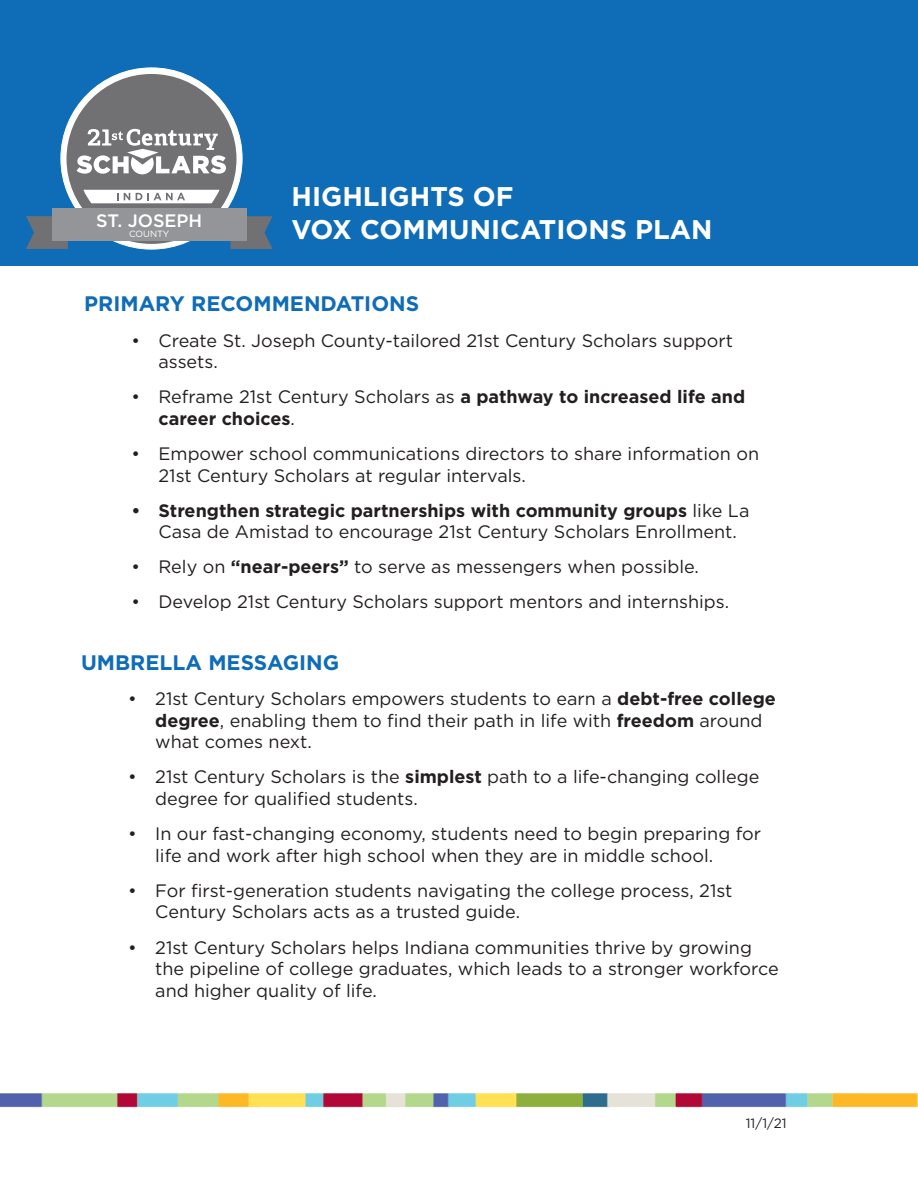
<style>
.page{position:relative;width:918px;height:1188px;background:#fff}
.page>*{position:absolute;margin:0;border:0;box-sizing:border-box;transform-origin:0 0}
.t1{font:700 27px "Gotham HTF";color:#fff}
.t2{font:700 21px "Gotham HTF";color:#0f6cb6}
.t3{font:18px/21.6px "Gotham HTF";color:#231f20}
.t4{font:700 18px/21.6px "Gotham HTF";color:#231f20}
.t5{font:500 18px "Gotham HTF";color:#fff}
.t6{font:13.5px "Gotham HTF";color:#231f20}
.t7{font:9px "Gotham HTF";color:#fff}
.s1{font-weight:400}
.s2{font-weight:700}
</style>
<div class="page">
<div style="left:0;top:0;width:918px;height:266px;background:#0f6cb6"></div>
<img style="left:0;top:1093px;width:918px;height:15px">
<div style="left:61px;top:68px;width:182px;height:182px;background:#fff;border:1px solid #fff;border-radius:50%"></div>
<div style="left:67px;top:74px;width:169px;height:170px;background:#717073;border-radius:50%"></div>
<svg style="left:83px;top:190px;width:137px;height:13px;background:#e7e7e8"></svg>
<svg style="left:77px;top:129px;width:149px;height:45px"></svg>
<svg style="left:26px;top:216px;width:42px;height:33px"></svg>
<svg style="left:231px;top:216px;width:42px;height:33px"></svg>
<div style="left:52px;top:208px;width:195px;height:33px;background:#939598"></div>
<p class="t5" style="left:96px;top:210px;width:108px">ST. JOSEPH</p>
<p class="t7" style="left:129px;top:229px;width:42px">COUNTY</p>
<p class="t1" style="left:292px;top:181px;width:223px">HIGHLIGHTS OF</p>
<p class="t1" style="left:292px;top:214px;width:422px">VOX COMMUNICATIONS PLAN</p>
<p class="t2" style="left:84px;top:292px;width:336px">PRIMARY RECOMMENDATIONS</p>
<p class="t3" style="left:158px;top:329px;width:576px;text-indent:-27px">• Create St. Joseph County-tailored 21st Century Scholars support assets.</p>
<p class="t4" style="left:158px;top:386px;width:588px;text-indent:-27px"><span class="s1">• Reframe 21st Century Scholars as</span> a pathway to increased life and career choices<span class="s1">.</span></p>
<p class="t3" style="left:158px;top:443px;width:602px;text-indent:-27px">• Empower school communications directors to share information on<br>21st Century Scholars at regular intervals.</p>
<p class="t3" style="left:158px;top:499px;width:592px;text-indent:-27px"><span class="s2">• Strengthen strategic partnerships with community groups</span> like La<br>Casa de Amistad to encourage 21st Century Scholars Enrollment.</p>
<p class="t3" style="left:131px;top:556px;width:569px">• Rely on <span class="s2">“near-peers”</span> to serve as messengers when possible.</p>
<p class="t3" style="left:131px;top:591px;width:599px">• Develop 21st Century Scholars support mentors and internships.</p>
<p class="t2" style="left:81px;top:650px;width:260px">UMBRELLA MESSAGING</p>
<p class="t3" style="left:155px;top:688px;width:622px;text-indent:-27px">• 21st Century Scholars empowers students to earn a <span class="s2">debt-free college degree</span>, enabling them to find their path in life with <span class="s2">freedom</span> around what comes next.</p>
<p class="t3" style="left:155px;top:766px;width:606px;text-indent:-27px">• 21st Century Scholars is the <span class="s2">simplest</span> path to a life-changing college degree for qualified students.</p>
<p class="t3" style="left:155px;top:823px;width:607px;text-indent:-27px">• In our fast-changing economy, students need to begin preparing for life and work after high school when they are in middle school.</p>
<p class="t3" style="left:155px;top:879px;width:579px;text-indent:-27px">• For first-generation students navigating the college process, 21st<br>Century Scholars acts as a trusted guide.</p>
<p class="t3" style="left:155px;top:936px;width:625px;text-indent:-27px">• 21st Century Scholars helps Indiana communities thrive by growing the pipeline of college graduates, which leads to a stronger workforce and higher quality of life.</p>
<p class="t6" style="left:746px;top:1116px;width:42px">11/1/21</p>
</div>
